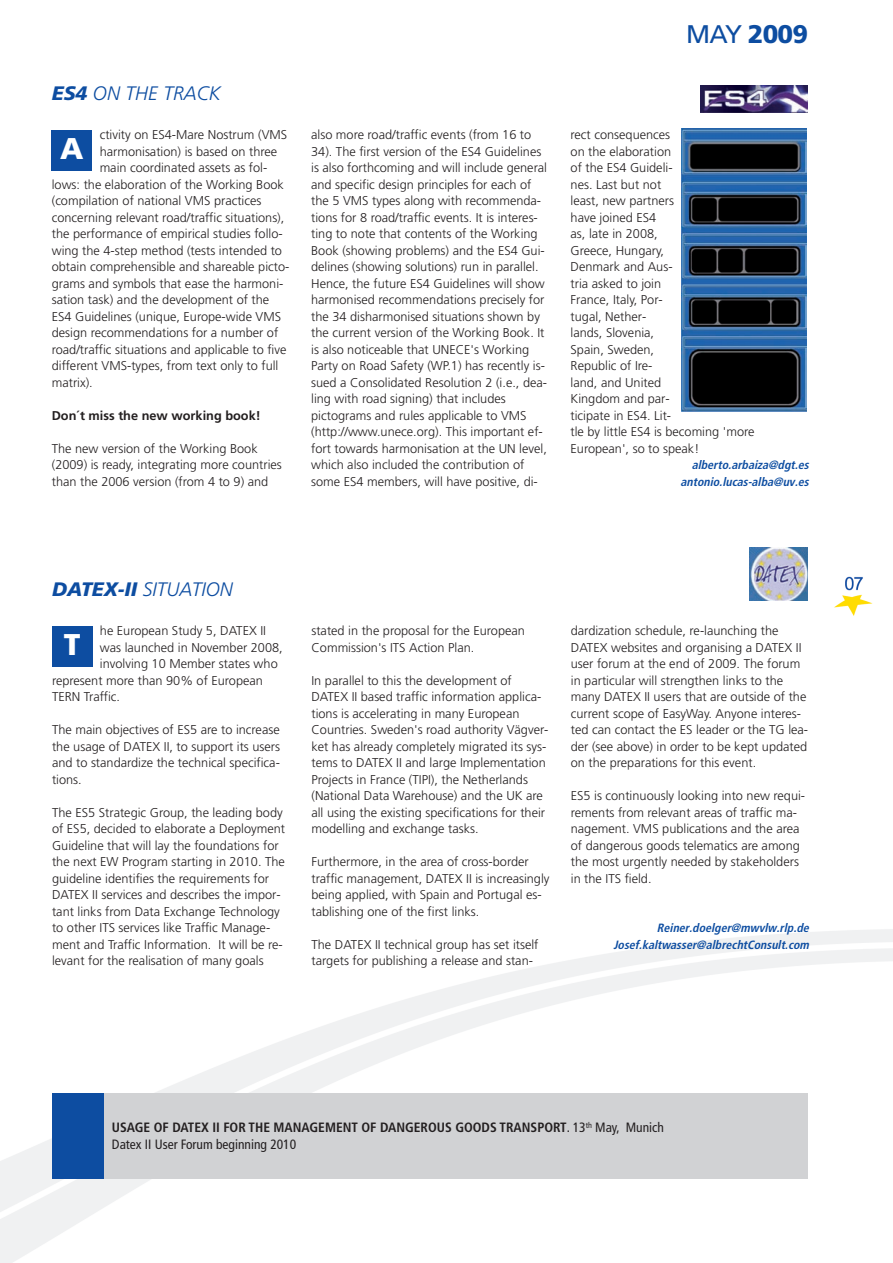
<style>
.page{position:relative;width:893px;height:1263px;background:#fff}
.page>*{position:absolute;margin:0;border:0;box-sizing:border-box;transform-origin:0 0}
.t1{font:900 30px "Frutiger";color:#fff}
.t2{font:900 25.5px "Frutiger";color:#0d4da1}
.t3{font:italic 300 19.5px "Frutiger";color:#0d4da1}
.t4{font:700 condensed 13.5px/16.2px "Frutiger";color:#231f20}
.t5{font:300 12.75px/16.5px "Frutiger";color:#231f20}
.t6{font:700 12.75px "Frutiger";color:#231f20}
.t7{font:italic 700 condensed 12px/16.5px "Frutiger";color:#0d4da1;text-align:right}
.s1{font-weight:900}
.s2{font-weight:400}
</style>
<div class="page">
<img style="left:0;top:112px;width:893px;height:1151px">
<div style="left:52px;top:130px;width:40px;height:41px;background:#0d4da1"></div>
<img style="left:700px;top:85px;width:108px;height:27px">
<div style="left:731px;top:540px;width:77px;height:67px;background:#fff"></div>
<img style="left:749px;top:548px;width:59px;height:52px">
<img style="left:681px;top:129px;width:126px;height:282px">
<div style="left:52px;top:627px;width:40px;height:40px;background:#0d4da1"></div>
<div style="left:103px;top:1093px;width:705px;height:85px;background:#d1d2d4"></div>
<div style="left:52px;top:1093px;width:51px;height:85px;background:#0d4da1"></div>
<h3 class="t3" style="left:52px;top:86px;width:171px"><span class="s1">ES4</span> ON THE TRACK</h3>
<p class="t5" style="left:100px;top:127px;width:189px">ctivity on ES4-Mare Nostrum (VMS</p>
<p class="t5" style="left:100px;top:144px;width:179px">harmonisation) is based on three</p>
<p class="t5" style="left:100px;top:160px;width:169px">main coordinated assets as fol-</p>
<p class="t5" style="left:52px;top:177px;width:234px">lows: the elaboration of the Working Book</p>
<p class="t5" style="left:52px;top:193px;width:211px">(compilation of national VMS practices</p>
<p class="t5" style="left:52px;top:210px;width:234px">concerning relevant road/traffic situations),</p>
<p class="t5" style="left:52px;top:226px;width:232px">the performance of empirical studies follo-</p>
<p class="t5" style="left:52px;top:243px;width:232px">wing the 4-step method (tests intended to</p>
<p class="t5" style="left:52px;top:259px;width:239px">obtain comprehensible and shareable picto-</p>
<p class="t5" style="left:52px;top:276px;width:233px">grams and symbols that ease the harmoni-</p>
<p class="t5" style="left:52px;top:292px;width:219px">sation task) and the development of the</p>
<p class="t5" style="left:52px;top:309px;width:231px">ES4 Guidelines (unique, Europe-wide VMS</p>
<p class="t5" style="left:52px;top:325px;width:228px">design recommendations for a number of</p>
<p class="t5" style="left:52px;top:342px;width:236px">road/traffic situations and applicable to five</p>
<p class="t5" style="left:52px;top:358px;width:228px">different VMS-types, from text only to full</p>
<p class="t5" style="left:52px;top:375px;width:43px">matrix).</p>
<p class="t6" style="left:52px;top:410px;width:210px">Don´t miss the new working book!</p>
<p class="t5" style="left:52px;top:441px;width:232px">The new version of the Working Book (2009) is ready, integrating more countries than the 2006 version (from 4 to 9) and</p>
<h1 class="t1" style="left:60px;top:136px;width:25px">A</h1>
<h2 class="t2" style="left:686px;top:24px;width:123px"><span class="s2">MAY</span> 2009</h2>
<p class="t5" style="left:311px;top:127px;width:237px">also more road/traffic events (from 16 to 34). The first version of the ES4 Guidelines is also forthcoming and will include general and specific design principles for each of the 5 VMS types along with recommenda&shy;tions for 8 road/traffic events. It is interes&shy;ting to note that contents of the Working Book (showing problems) and the ES4 Gui&shy;delines (showing solutions) run in parallel.<br>Hence, the future ES4 Guidelines will show harmonised recommendations precisely for the 34 disharmonised situations shown by the current version of the Working Book. It is also noticeable that UNECE's Working Party on Road Safety (WP.1) has recently is&shy;sued a Consolidated Resolution 2 (i.e., dea&shy;ling with road signing) that includes pictograms and rules applicable to VMS (http://www.unece.org). This important ef&shy;fort towards harmonisation at the UN level, which also included the contribution of some ES4 members, will have positive, di-</p>
<p class="t5" style="left:571px;top:127px;width:185px">rect consequences<br>on the elaboration<br>of the ES4 Guideli-<br>nes. Last but not<br>least, new partners<br>have joined ES4<br>as, late in 2008,<br>Greece, Hungary,<br>Denmark and Aus-<br>tria asked to join<br>France, Italy, Por-<br>tugal, Nether-<br>lands, Slovenia,<br>Spain, Sweden,<br>Republic of Ire-<br>land, and United<br>Kingdom and par-<br>ticipate in ES4. Lit-<br>tle by little ES4 is becoming 'more<br>European', so to speak!</p>
<p class="t7" style="left:681px;top:458px;width:132px">alberto.arbaiza@dgt.es antonio.lucas-alba@uv.es</p>
<h3 class="t3" style="left:52px;top:582px;width:182px"><span class="s1">DATEX-II</span> SITUATION</h3>
<p class="t5" style="left:100px;top:624px;width:168px">he European Study 5, DATEX II</p>
<p class="t5" style="left:100px;top:640px;width:184px">was launched in November 2008,</p>
<p class="t5" style="left:100px;top:657px;width:179px">involving 10 Member states who</p>
<p class="t5" style="left:52px;top:673px;width:212px">represent more than 90% of European</p>
<p class="t5" style="left:52px;top:690px;width:70px">TERN Traffic.</p>
<p class="t5" style="left:52px;top:723px;width:229px;text-align:justify">The main objectives of ES5 are to increase the usage of DATEX II, to support its users and to standardize the technical specifica&shy;tions.</p>
<p class="t5" style="left:52px;top:805px;width:235px">The ES5 Strategic Group, the leading body of ES5, decided to elaborate a Deployment Guideline that will lay the foundations for the next EW Program starting in 2010. The guideline identifies the requirements for DATEX II services and describes the impor&shy;tant links from Data Exchange Technology to other ITS services like Traffic Manage&shy;ment and Traffic Information. It will be re&shy;levant for the realisation of many goals</p>
<h1 class="t1" style="left:64px;top:632px;width:18px">T</h1>
<p class="t5" style="left:311px;top:624px;width:215px">stated in the proposal for the European<br>Commission's ITS Action Plan.</p>
<p class="t5" style="left:311px;top:673px;width:239px">In parallel to this the development of DATEX II based traffic information applica&shy;tions is accelerating in many European Countries. Sweden's road authority Vägver&shy;ket has already completely migrated its sys&shy;tems to DATEX II and large Implementation Projects in France (TIPI), the Netherlands (National Data Warehouse) and the UK are all using the existing specifications for their modelling and exchange tasks.</p>
<p class="t5" style="left:311px;top:855px;width:240px">Furthermore, in the area of cross-border traffic management, DATEX II is increasingly being applied, with Spain and Portugal es&shy;tablishing one of the first links.</p>
<p class="t5" style="left:311px;top:937px;width:229px">The DATEX II technical group has set itself targets for publishing a release and stan-</p>
<p class="t5" style="left:571px;top:624px;width:239px">dardization schedule, re-launching the DATEX websites and organising a DATEX II user forum at the end of 2009. The forum in particular will strengthen links to the many DATEX II users that are outside of the current scope of EasyWay. Anyone interes&shy;ted can contact the ES leader or the TG lea&shy;der (see above) in order to be kept updated on the preparations for this event.</p>
<p class="t5" style="left:571px;top:789px;width:236px">ES5 is continuously looking into new requi&shy;rements from relevant areas of traffic ma&shy;nagement. VMS publications and the area of dangerous goods telematics are among the most urgently needed by stakeholders in the ITS field.</p>
<p class="t7" style="left:613px;top:921px;width:200px">Reiner.doelger@mwvlw.rlp.de<br>Josef.kaltwasser@albrechtConsult.com</p>
<p class="t4" style="left:112px;top:1121px;width:553px">USAGE OF DATEX II FOR THE MANAGEMENT OF DANGEROUS GOODS TRANSPORT<span class="s2">. 13</span><sup>th</sup> <span class="s2">May, Munich<br>Datex II User Forum beginning 2010</span></p>
</div>
